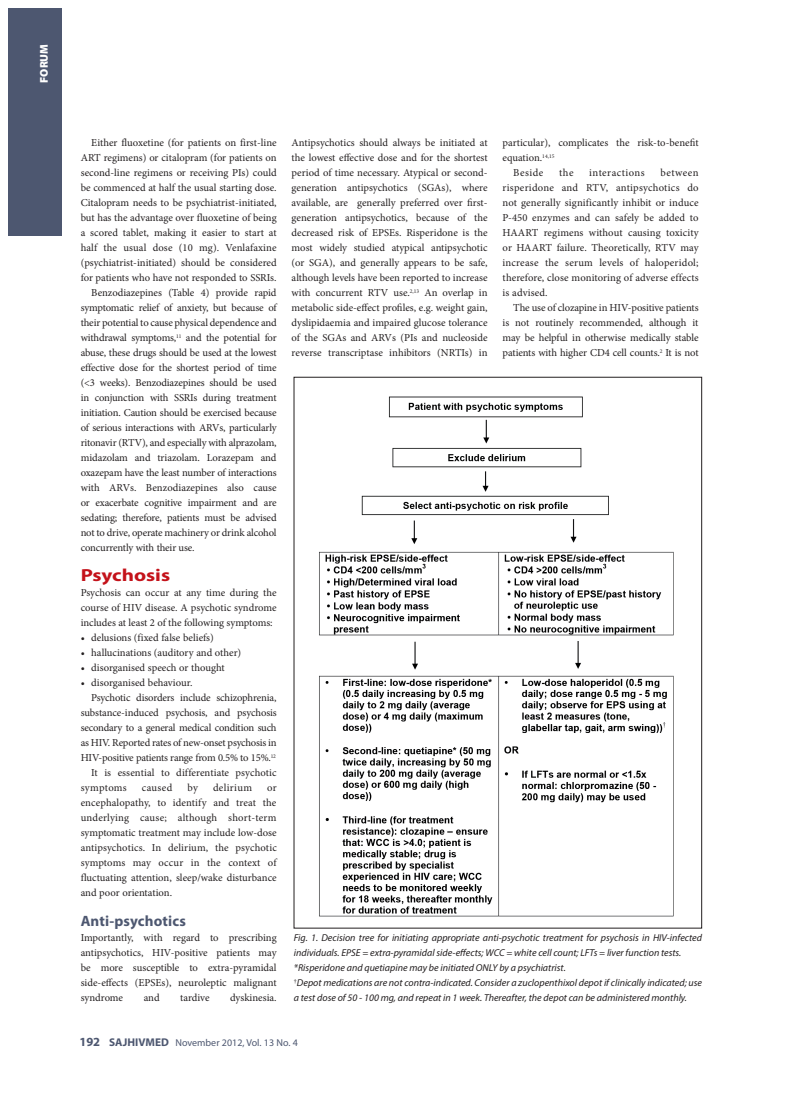
<style>
.page{position:relative;width:797px;height:1105px;background:#fff}
.page>*{position:absolute;margin:0;border:0;box-sizing:border-box;transform-origin:0 0}
.t1{font:700 17.5px "Myriad Pro";color:#c4121a;scale:1.2 1}
.t2{font:700 15px "Myriad Pro";letter-spacing:.01em;color:#4d5770}
.t3{font:900 11.25px "Myriad Pro";color:#fff}
.t4{font:10.62px/15px "Minion Pro";letter-spacing:-.01em;color:#231f20;text-align:justify}
.t5{font:10.62px "Minion Pro";letter-spacing:.01em;color:#231f20}
.t6{font:10.62px "Minion Pro";letter-spacing:.045em;color:#231f20}
.t7{font:10.62px "Minion Pro";letter-spacing:.025em;color:#231f20}
.t8{font:10.62px "Minion Pro";letter-spacing:.03em;color:#231f20}
.t9{font:italic 10px/15px "Myriad Pro";color:#231f20}
.t10{font:10px "Myriad Pro";color:#4d5770}
.s1{font-weight:700;font-size:12.5px}
.s2{font-weight:700;font-size:11.25px}
</style>
<div class="page">
<div style="left:9px;top:9px;width:53px;height:227px;background:#4d5770"></div>
<img style="left:319px;top:396px;width:355px;height:521px">
<p class="t3" style="left:38px;top:83px;width:40px;rotate:-90deg">FORUM</p>
<p class="t4" style="left:91px;top:135px;width:187px">Either fluoxetine (for patients on first-line</p>
<p class="t4" style="left:81px;top:150px;width:197px">ART regimens) or citalopram (for patients on</p>
<p class="t4" style="left:81px;top:165px;width:197px">second-line regimens or receiving PIs) could</p>
<p class="t4" style="left:81px;top:180px;width:197px">be commenced at half the usual starting dose.</p>
<p class="t4" style="left:81px;top:195px;width:197px">Citalopram needs to be psychiatrist-initiated,</p>
<p class="t4" style="left:81px;top:210px;width:197px">but has the advantage over fluoxetine of being</p>
<p class="t4" style="left:81px;top:225px;width:197px">a scored tablet, making it easier to start at</p>
<p class="t5" style="left:81px;top:241px;width:197px">half the usual dose (10 mg). Venlafaxine</p>
<p class="t4" style="left:81px;top:255px;width:197px">(psychiatrist-initiated) should be considered</p>
<p class="t4" style="left:81px;top:270px;width:197px">for patients who have not responded to SSRIs.</p>
<p class="t4" style="left:91px;top:285px;width:187px">Benzodiazepines (Table 4) provide rapid</p>
<p class="t4" style="left:81px;top:300px;width:197px">symptomatic relief of anxiety, but because of</p>
<p class="t4" style="left:81px;top:315px;width:197px">their potential to cause physical dependence and</p>
<p class="t4" style="left:81px;top:330px;width:197px">withdrawal symptoms,<sup>11</sup> and the potential for</p>
<p class="t4" style="left:81px;top:345px;width:197px">abuse, these drugs should be used at the lowest</p>
<p class="t4" style="left:81px;top:360px;width:197px">effective dose for the shortest period of time</p>
<p class="t4" style="left:81px;top:375px;width:197px">(&lt;3 weeks). Benzodiazepines should be used</p>
<p class="t4" style="left:81px;top:390px;width:197px">in conjunction with SSRIs during treatment</p>
<p class="t4" style="left:81px;top:405px;width:197px">initiation. Caution should be exercised because</p>
<p class="t4" style="left:81px;top:420px;width:197px">of serious interactions with ARVs, particularly</p>
<p class="t4" style="left:81px;top:435px;width:197px">ritonavir (RTV), and especially with alprazolam,</p>
<p class="t4" style="left:81px;top:450px;width:197px">midazolam and triazolam. Lorazepam and</p>
<p class="t4" style="left:81px;top:465px;width:197px">oxazepam have the least number of interactions</p>
<p class="t4" style="left:81px;top:480px;width:197px">with ARVs. Benzodiazepines also cause</p>
<p class="t4" style="left:81px;top:495px;width:197px">or exacerbate cognitive impairment and are</p>
<p class="t4" style="left:81px;top:510px;width:197px">sedating; therefore, patients must be advised</p>
<p class="t4" style="left:81px;top:525px;width:197px">not to drive, operate machinery or drink alcohol</p>
<p class="t4" style="left:81px;top:540px;width:115px">concurrently with their use.</p>
<h1 class="t1" style="left:81px;top:564px;width:76px">Psychosis</h1>
<p class="t4" style="left:81px;top:585px;width:197px">Psychosis can occur at any time during the course of HIV disease. A psychotic syndrome includes at least 2 of the following symptoms:</p>
<p class="t4" style="left:81px;top:630px;width:135px">• delusions (fixed false beliefs)</p>
<p class="t4" style="left:81px;top:645px;width:162px">• hallucinations (auditory and other)</p>
<p class="t4" style="left:81px;top:660px;width:146px">• disorganised speech or thought</p>
<p class="t4" style="left:81px;top:675px;width:113px">• disorganised behaviour.</p>
<p class="t4" style="left:91px;top:690px;width:187px">Psychotic disorders include schizophrenia,</p>
<p class="t4" style="left:81px;top:705px;width:198px">substance-induced psychosis, and psychosis</p>
<p class="t4" style="left:81px;top:720px;width:197px">secondary to a general medical condition such</p>
<p class="t4" style="left:81px;top:735px;width:197px">as HIV. Reported rates of new-onset psychosis in</p>
<p class="t4" style="left:81px;top:750px;width:197px">HIV-positive patients range from 0.5% to 15%.<sup>12</sup></p>
<p class="t5" style="left:91px;top:766px;width:187px">It is essential to differentiate psychotic</p>
<p class="t7" style="left:81px;top:781px;width:48px">symptoms</p>
<p class="t4" style="left:142px;top:780px;width:32px">caused</p>
<p class="t4" style="left:187px;top:780px;width:12px">by</p>
<p class="t8" style="left:213px;top:781px;width:41px">delirium</p>
<p class="t4" style="left:81px;top:780px;width:198px;text-indent:186px">or encephalopathy, to identify and treat the underlying cause; although short-term symptomatic treatment may include low-dose antipsychotics. In delirium, the psychotic symptoms may occur in the context of fluctuating attention, sleep/wake disturbance and poor orientation.</p>
<h2 class="t2" style="left:81px;top:911px;width:107px">Anti-psychotics</h2>
<p class="t4" style="left:81px;top:930px;width:197px">Importantly, with regard to prescribing antipsychotics, HIV-positive patients may be more susceptible to extra-pyramidal side-effects (EPSEs), neuroleptic malignant syndrome</p>
<p class="t4" style="left:144px;top:990px;width:17px">and</p>
<p class="t4" style="left:180px;top:990px;width:31px">tardive</p>
<p class="t4" style="left:230px;top:990px;width:48px">dyskinesia.</p>
<p class="t4" style="left:291px;top:135px;width:197px">Antipsychotics should always be initiated at the lowest effective dose and for the shortest period of time necessary. Atypical or second&shy;generation antipsychotics (SGAs), where available, are generally preferred over first&shy;generation antipsychotics, because of the decreased risk of EPSEs. Risperidone is the most widely studied atypical antipsychotic (or SGA), and generally appears to be safe, although levels have been reported to increase with concurrent RTV use.<sup>2,13</sup> An overlap in metabolic side-effect profiles, e.g. weight gain, dyslipidaemia and impaired glucose tolerance of the SGAs and ARVs (PIs and nucleoside reverse transcriptase inhibitors (NRTIs) in</p>
<p class="t4" style="left:502px;top:135px;width:197px">particular), complicates the risk-to-benefit</p>
<p class="t4" style="left:502px;top:150px;width:53px">equation.<sup>14,15</sup></p>
<p class="t4" style="left:513px;top:165px;width:32px">Beside</p>
<p class="t4" style="left:559px;top:165px;width:16px">the</p>
<p class="t6" style="left:589px;top:166px;width:57px">interactions</p>
<p class="t4" style="left:502px;top:165px;width:197px;text-indent:158px">between risperidone and RTV, antipsychotics do not generally significantly inhibit or induce P-450 enzymes and can safely be added to HAART regimens without causing toxicity or HAART failure. Theoretically, RTV may increase the serum levels of haloperidol; therefore, close monitoring of adverse effects is advised.</p>
<p class="t4" style="left:502px;top:300px;width:197px;text-indent:11px">The use of clozapine in HIV-positive patients is not routinely recommended, although it may be helpful in otherwise medically stable patients with higher CD4 cell counts.<sup>2</sup> It is not</p>
<p class="t9" style="left:294px;top:930px;width:410px">Fig. 1. Decision tree for initiating appropriate anti-psychotic treatment for psychosis in HIV-infected individuals. EPSE = extra-pyramidal side-effects; WCC = white cell count; LFTs = liver function tests. *Risperidone and quetiapine may be initiated ONLY by a psychiatrist.<br><sup>†</sup>Depot medications are not contra-indicated. Consider a zuclopenthixol depot if clinically indicated; use a test dose of 50 - 100 mg, and repeat in 1 week. Thereafter, the depot can be administered monthly.</p>
<p class="t10" style="left:79px;top:1037px;width:220px"><span class="s1">192</span> <span class="s2">SAJHIVMED</span> November 2012, Vol. 13 No. 4</p>
</div>
